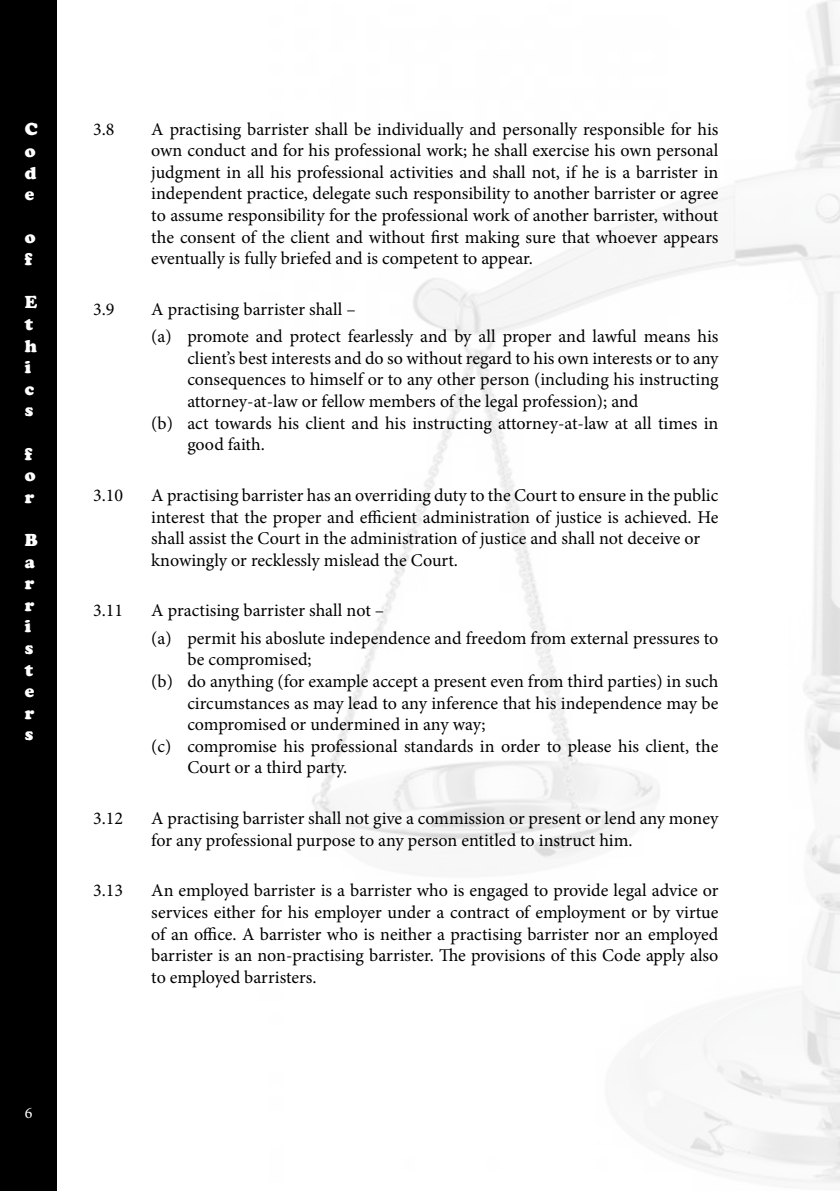
<style>
.page{position:relative;width:840px;height:1191px;background:#fff}
.page>*{position:absolute;margin:0;border:0;box-sizing:border-box;transform-origin:0 0}
.t1{font:18px/21.6px "Minion Pro";letter-spacing:-.005em;color:#000}
.t2{font:900 18px/21.6px "Cooper";color:#fff}
.t3{font:16px "Minion Pro";color:#fff}
</style>
<div class="page">
<div style="left:0;top:0;width:57px;height:1191px;background:#000"></div>
<img style="left:312px;top:0;width:527px;height:1183px">
<p class="t2" style="left:25px;top:119px;width:14px;text-align:justify">C o d e</p>
<p class="t2" style="left:25px;top:227px;width:12px">o f</p>
<p class="t2" style="left:25px;top:291px;width:14px">E t h i c s</p>
<p class="t2" style="left:25px;top:443px;width:12px">f o r</p>
<p class="t2" style="left:25px;top:529px;width:14px">B a r r i s t e r s</p>
<p class="t3" style="left:25px;top:1101px;width:9px">6</p>
<p class="t1" style="left:93px;top:118px;width:23px">3.8</p>
<p class="t1" style="left:151px;top:118px;width:568px;text-align:justify">A practising barrister shall be individually and personally responsible for his own conduct and for his professional work; he shall exercise his own personal judgment in all his professional activities and shall not, if he is a barrister in independent practice, delegate such responsibility to another barrister or agree to assume responsibility for the professional work of another barrister, without the consent of the client and without first making sure that whoever appears eventually is fully briefed and is competent to appear.</p>
<p class="t1" style="left:93px;top:298px;width:23px">3.9</p>
<p class="t1" style="left:151px;top:295px;width:568px;line-height:27.2px">A practising barrister shall –<br>(a) promote and protect fearlessly and by all proper and lawful means his</p>
<p class="t1" style="left:187px;top:347px;width:532px">client’s best interests and do so without regard to his own interests or to any</p>
<p class="t1" style="left:187px;top:369px;width:532px">consequences to himself or to any other person (including his instructing</p>
<p class="t1" style="left:187px;top:390px;width:452px">attorney-at-law or fellow members of the legal profession); and</p>
<p class="t1" style="left:151px;top:412px;width:568px">(b) act towards his client and his instructing attorney-at-law at all times in</p>
<p class="t1" style="left:187px;top:434px;width:79px">good faith.</p>
<p class="t1" style="left:93px;top:484px;width:32px">3.10</p>
<p class="t1" style="left:151px;top:484px;width:568px">A practising barrister has an overriding duty to the Court to ensure in the public interest that the proper and efficient administration of justice is achieved. He shall assist the Court in the administration of justice and shall not deceive or knowingly or recklessly mislead the Court.</p>
<p class="t1" style="left:93px;top:600px;width:32px">3.11</p>
<p class="t1" style="left:151px;top:597px;width:568px;line-height:27.2px">A practising barrister shall not –<br>(a) permit his aboslute independence and freedom from external pressures to</p>
<p class="t1" style="left:187px;top:649px;width:126px">be compromised;</p>
<p class="t1" style="left:151px;top:670px;width:568px">(b) do anything (for example accept a present even from third parties) in such</p>
<p class="t1" style="left:187px;top:692px;width:532px">circumstances as may lead to any inference that his independence may be</p>
<p class="t1" style="left:187px;top:713px;width:299px">compromised or undermined in any way;</p>
<p class="t1" style="left:151px;top:735px;width:568px">(c) compromise his professional standards in order to please his client, the</p>
<p class="t1" style="left:187px;top:757px;width:161px">Court or a third party.</p>
<p class="t1" style="left:93px;top:807px;width:32px">3.12</p>
<p class="t1" style="left:151px;top:807px;width:568px">A practising barrister shall not give a commission or present or lend any money for any professional purpose to any person entitled to instruct him.</p>
<p class="t1" style="left:93px;top:880px;width:32px">3.13</p>
<p class="t1" style="left:151px;top:880px;width:568px;text-align:justify">An employed barrister is a barrister who is engaged to provide legal advice or services either for his employer under a contract of employment or by virtue of an office. A barrister who is neither a practising barrister nor an employed barrister is an non-practising barrister. The provisions of this Code apply also to employed barristers.</p>
</div>
